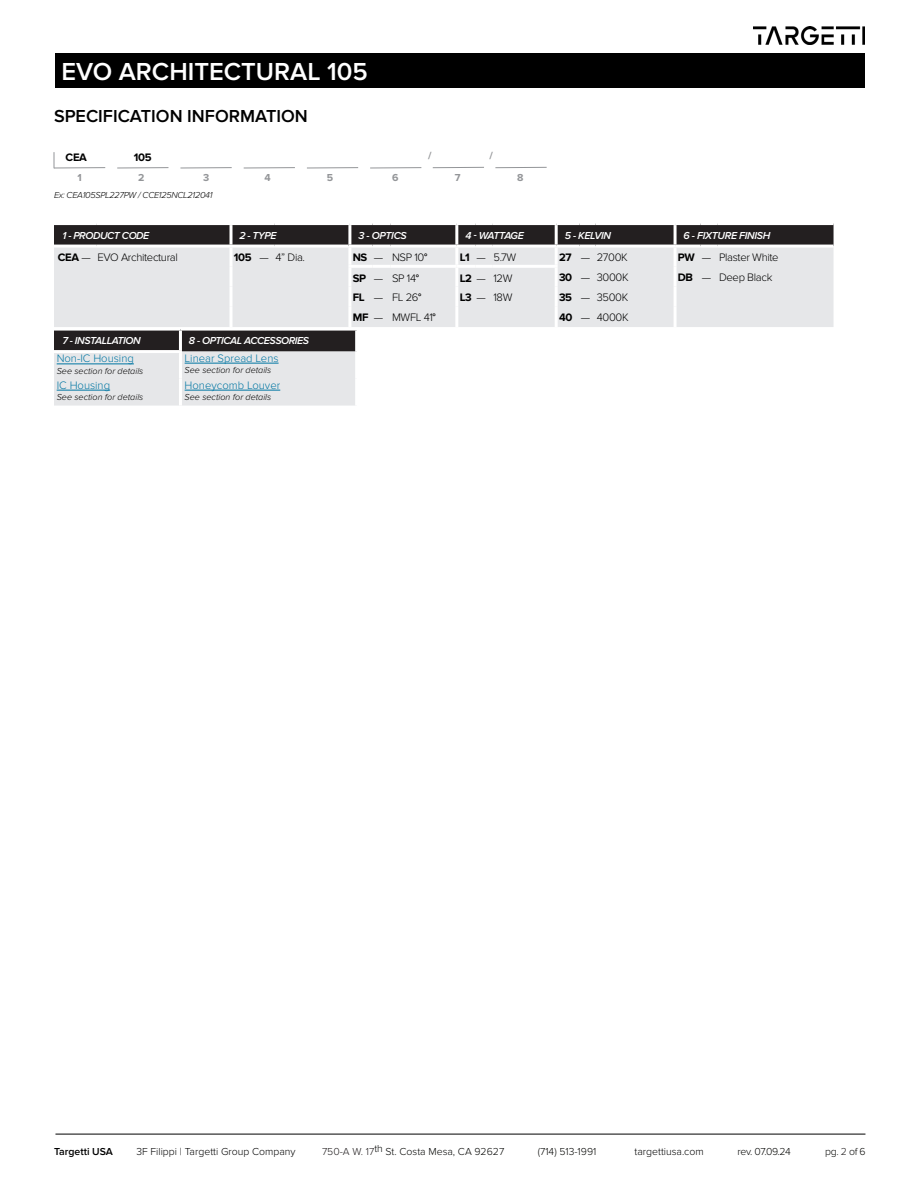
<style>
.page{position:relative;width:918px;height:1188px;background:#fff}
.page>*{position:absolute;margin:0;border:0;box-sizing:border-box;transform-origin:0 0}
.t1{font:600 25.5px "Proxima Nova";color:#fff}
.t2{font:600 18px "Proxima Nova";color:#000}
.t3{font:300 11.25px "Proxima Nova";letter-spacing:-.03em;color:#000}
.t4{font:300 11.25px "Proxima Nova";color:#0076a3}
.t5{font:700 11.25px "Proxima Nova";letter-spacing:-.03em;color:#000}
.t6{font:italic 600 10.5px "Proxima Nova";letter-spacing:-.04em;color:#fff}
.t7{font:300 10.5px "Proxima Nova";color:#040503}
.t8{font:300 10.5px "Proxima Nova";color:#000}
.t9{font:600 10.5px "Proxima Nova";color:#000}
.t10{font:700 10.5px "Proxima Nova";color:#939598}
.t11{font:italic 600 10.5px "Proxima Nova";letter-spacing:-.07em;color:#fff}
.Codici_INDOOR{font:italic 300 9px "Proxima Nova";color:#000}
.Codici_INDOOR-2{font:italic 300 9px "Proxima Nova";letter-spacing:-.03em;color:#000}
.s1{font-weight:300}
.s2{font-weight:500}
.s3{color:#231f20}
</style>
<div class="page">
<div style="left:55px;top:53px;width:810px;height:34px;background:#000"></div>
<img style="left:754px;top:27px;width:111px;height:17px">
<hr style="left:55px;top:1134px;width:810px;height:1px;background:#000">
<hr style="left:54px;top:167px;width:51px;height:1px;background:#939598">
<hr style="left:117px;top:167px;width:51px;height:1px;background:#939598">
<hr style="left:180px;top:167px;width:52px;height:1px;background:#939598">
<hr style="left:244px;top:167px;width:51px;height:1px;background:#939598">
<svg style="left:54px;top:152px;width:1px;height:16px"></svg>
<div style="left:54px;top:266px;width:780px;height:61px;background:#e6e7e9"></div>
<svg style="left:54px;top:224px;width:780px;height:42px;background:#898889"></svg>
<hr style="left:348px;top:245px;width:25px;height:3px;background:#fff">
<hr style="left:348px;top:248px;width:3px;height:17px;background:#fff">
<hr style="left:373px;top:245px;width:18px;height:3px;background:#fff">
<hr style="left:391px;top:245px;width:66px;height:3px;background:#fff">
<hr style="left:457px;top:245px;width:18px;height:3px;background:#fff">
<hr style="left:455px;top:248px;width:3px;height:17px;background:#fff">
<hr style="left:475px;top:245px;width:17px;height:3px;background:#fff">
<hr style="left:492px;top:245px;width:64px;height:3px;background:#fff">
<hr style="left:230px;top:266px;width:2px;height:21px;background:#fff">
<hr style="left:348px;top:268px;width:3px;height:19px;background:#fff">
<hr style="left:455px;top:268px;width:3px;height:19px;background:#fff">
<hr style="left:230px;top:287px;width:2px;height:20px;background:#fff">
<hr style="left:348px;top:287px;width:3px;height:20px;background:#fff">
<hr style="left:455px;top:287px;width:3px;height:20px;background:#fff">
<hr style="left:230px;top:307px;width:2px;height:20px;background:#fff">
<hr style="left:348px;top:307px;width:3px;height:20px;background:#fff">
<hr style="left:455px;top:307px;width:3px;height:20px;background:#fff">
<hr style="left:556px;top:245px;width:24px;height:3px;background:#fff">
<hr style="left:555px;top:248px;width:3px;height:17px;background:#fff">
<hr style="left:580px;top:245px;width:15px;height:3px;background:#fff">
<hr style="left:595px;top:245px;width:80px;height:3px;background:#fff">
<hr style="left:675px;top:245px;width:26px;height:3px;background:#fff">
<hr style="left:674px;top:248px;width:3px;height:18px;background:#fff">
<hr style="left:701px;top:245px;width:17px;height:3px;background:#fff">
<hr style="left:718px;top:245px;width:116px;height:3px;background:#fff">
<hr style="left:555px;top:268px;width:3px;height:19px;background:#fff">
<hr style="left:555px;top:287px;width:3px;height:20px;background:#fff">
<hr style="left:674px;top:287px;width:3px;height:20px;background:#fff">
<hr style="left:674px;top:266px;width:3px;height:21px;background:#fff">
<hr style="left:555px;top:307px;width:3px;height:20px;background:#fff">
<hr style="left:674px;top:307px;width:3px;height:20px;background:#fff">
<hr style="left:348px;top:265px;width:25px;height:3px;background:#fff">
<hr style="left:373px;top:265px;width:18px;height:3px;background:#fff">
<hr style="left:391px;top:265px;width:66px;height:3px;background:#fff">
<hr style="left:457px;top:265px;width:18px;height:3px;background:#fff">
<hr style="left:475px;top:265px;width:17px;height:3px;background:#fff">
<hr style="left:492px;top:265px;width:66px;height:3px;background:#fff">
<hr style="left:307px;top:167px;width:51px;height:1px;background:#939598">
<hr style="left:370px;top:167px;width:51px;height:1px;background:#939598">
<hr style="left:433px;top:167px;width:51px;height:1px;background:#939598">
<hr style="left:495px;top:167px;width:52px;height:1px;background:#939598">
<svg style="left:54px;top:331px;width:301px;height:75px;background:#afb0b2"></svg>
<hr style="left:54px;top:350px;width:128px;height:3px;background:#fff">
<hr style="left:179px;top:331px;width:3px;height:19px;background:#fff">
<hr style="left:179px;top:353px;width:3px;height:26px;background:#fff">
<hr style="left:179px;top:379px;width:3px;height:27px;background:#fff">
<hr style="left:57px;top:364px;width:77px;height:1px;background:#0076a3">
<hr style="left:185px;top:363px;width:94px;height:1px;background:#0076a3">
<hr style="left:57px;top:390px;width:53px;height:1px;background:#0076a3">
<hr style="left:185px;top:390px;width:95px;height:1px;background:#0076a3">
<h1 class="t1" style="left:61px;top:57px;width:308px">EVO ARCHITECTURAL 105</h1>
<p class="t2" style="left:54px;top:106px;width:255px">SPECIFICATION INFORMATION</p>
<p class="t10" style="left:428px;top:149px;width:5px">/</p>
<p class="t10" style="left:489px;top:149px;width:5px">/</p>
<p class="t5" style="left:66px;top:151px;width:23px">CEA</p>
<p class="t5" style="left:134px;top:151px;width:19px">105</p>
<p class="Codici_INDOOR-2" style="left:54px;top:190px;width:160px">Ex: CEA105SPL227PW / CCE125NCL212041</p>
<p class="t6" style="left:63px;top:230px;width:88px">1 - PRODUCT CODE</p>
<p class="t6" style="left:240px;top:230px;width:39px">2 - TYPE</p>
<p class="t6" style="left:358px;top:230px;width:50px">3 - OPTICS</p>
<p class="t11" style="left:465px;top:230px;width:60px">4 - WATTAGE</p>
<p class="t6" style="left:565px;top:230px;width:48px">5 - KELVIN</p>
<p class="t6" style="left:684px;top:230px;width:88px">6 - FIXTURE FINISH</p>
<p class="t5" style="left:58px;top:251px;width:34px">CEA <span class="s1">—</span></p>
<p class="t3" style="left:97px;top:251px;width:82px">EVO Architectural</p>
<p class="t5" style="left:234px;top:251px;width:19px">105</p>
<p class="t3" style="left:259px;top:251px;width:11px">—</p>
<p class="t3" style="left:276px;top:251px;width:31px">4” Dia.</p>
<p class="t5" style="left:353px;top:250px;width:16px">NS</p>
<p class="t3" style="left:374px;top:250px;width:11px">—</p>
<p class="t3" style="left:392px;top:250px;width:37px">NSP 10<span class="s2">°</span></p>
<p class="t5" style="left:460px;top:250px;width:12px">L1</p>
<p class="t3" style="left:477px;top:250px;width:11px">—</p>
<p class="t3" style="left:494px;top:250px;width:24px">5.7W</p>
<p class="t5" style="left:559px;top:251px;width:14px">27</p>
<p class="t3" style="left:581px;top:251px;width:11px">—</p>
<p class="t3" style="left:597px;top:251px;width:33px">2700K</p>
<p class="t5" style="left:678px;top:251px;width:19px">PW</p>
<p class="t3" style="left:702px;top:251px;width:11px">—</p>
<p class="t3" style="left:719px;top:251px;width:61px">Plaster White</p>
<p class="t5" style="left:353px;top:271px;width:15px">SP</p>
<p class="t3" style="left:374px;top:271px;width:11px">—</p>
<p class="t3" style="left:392px;top:271px;width:29px">SP 14<span class="s2">°</span></p>
<p class="t5" style="left:460px;top:271px;width:28px">L2 <span class="s1">—</span></p>
<p class="t3" style="left:494px;top:271px;width:21px">12W</p>
<p class="t5" style="left:559px;top:271px;width:15px">30</p>
<p class="t3" style="left:581px;top:271px;width:11px">—</p>
<p class="t3" style="left:597px;top:271px;width:33px">3000K</p>
<p class="t5" style="left:678px;top:271px;width:17px">DB</p>
<p class="t3" style="left:702px;top:271px;width:11px">—</p>
<p class="t3" style="left:719px;top:271px;width:55px">Deep Black</p>
<p class="t5" style="left:353px;top:291px;width:13px">FL</p>
<p class="t3" style="left:374px;top:291px;width:11px">—</p>
<p class="t3" style="left:392px;top:291px;width:31px">FL 26<span class="s2">°</span></p>
<p class="t5" style="left:460px;top:291px;width:28px">L3 <span class="s1">—</span></p>
<p class="t3" style="left:494px;top:291px;width:20px">18W</p>
<p class="t5" style="left:559px;top:291px;width:15px">35</p>
<p class="t3" style="left:581px;top:291px;width:11px">—</p>
<p class="t3" style="left:597px;top:291px;width:33px">3500K</p>
<p class="t5" style="left:353px;top:311px;width:17px">MF</p>
<p class="t3" style="left:374px;top:311px;width:11px">—</p>
<p class="t3" style="left:392px;top:311px;width:45px">MWFL 41<span class="s2">°</span></p>
<p class="t5" style="left:559px;top:311px;width:15px">40</p>
<p class="t3" style="left:581px;top:311px;width:11px">—</p>
<p class="t3" style="left:597px;top:311px;width:33px">4000K</p>
<p class="t10" style="left:517px;top:171px;width:8px">8</p>
<p class="t10" style="left:327px;top:172px;width:8px">5</p>
<p class="t10" style="left:392px;top:172px;width:8px">6</p>
<p class="t10" style="left:455px;top:171px;width:7px">7</p>
<p class="t10" style="left:77px;top:172px;width:6px">1</p>
<p class="t10" style="left:138px;top:172px;width:8px">2</p>
<p class="t10" style="left:203px;top:172px;width:8px">3</p>
<p class="t10" style="left:264px;top:172px;width:8px">4</p>
<p class="t6" style="left:63px;top:335px;width:80px">7 - INSTALLATION</p>
<p class="t6" style="left:189px;top:335px;width:122px">8 - OPTICAL ACCESSORIES</p>
<p class="t4" style="left:57px;top:352px;width:79px">Non-IC Housing</p>
<p class="Codici_INDOOR" style="left:57px;top:366px;width:88px">See section for details</p>
<p class="t4" style="left:185px;top:351px;width:95px">Linear Spread Lens</p>
<p class="Codici_INDOOR" style="left:185px;top:365px;width:88px">See section for details</p>
<p class="t4" style="left:57px;top:378px;width:55px">IC Housing</p>
<p class="Codici_INDOOR" style="left:57px;top:392px;width:88px">See section for details</p>
<p class="t4" style="left:185px;top:378px;width:97px">Honeycomb Louver</p>
<p class="Codici_INDOOR" style="left:185px;top:392px;width:88px">See section for details</p>
<p class="t9" style="left:54px;top:1145px;width:61px">Targetti USA</p>
<p class="t8" style="left:136px;top:1145px;width:161px">3F Filippi | Targetti Group Company</p>
<p class="t7" style="left:322px;top:1145px;width:184px"><span class="s3">750-A W. 17</span>th St. Costa Mesa, CA 92627</p>
<p class="t7" style="left:538px;top:1145px;width:60px">(714) 513-1991</p>
<p class="t8" style="left:634px;top:1145px;width:71px">targettiusa.com</p>
<p class="t7" style="left:737px;top:1145px;width:55px">rev. 07.09.24</p>
<p class="t7" style="left:825px;top:1145px;width:42px">pg. <span class="s3">2</span> of 6</p>
</div>
